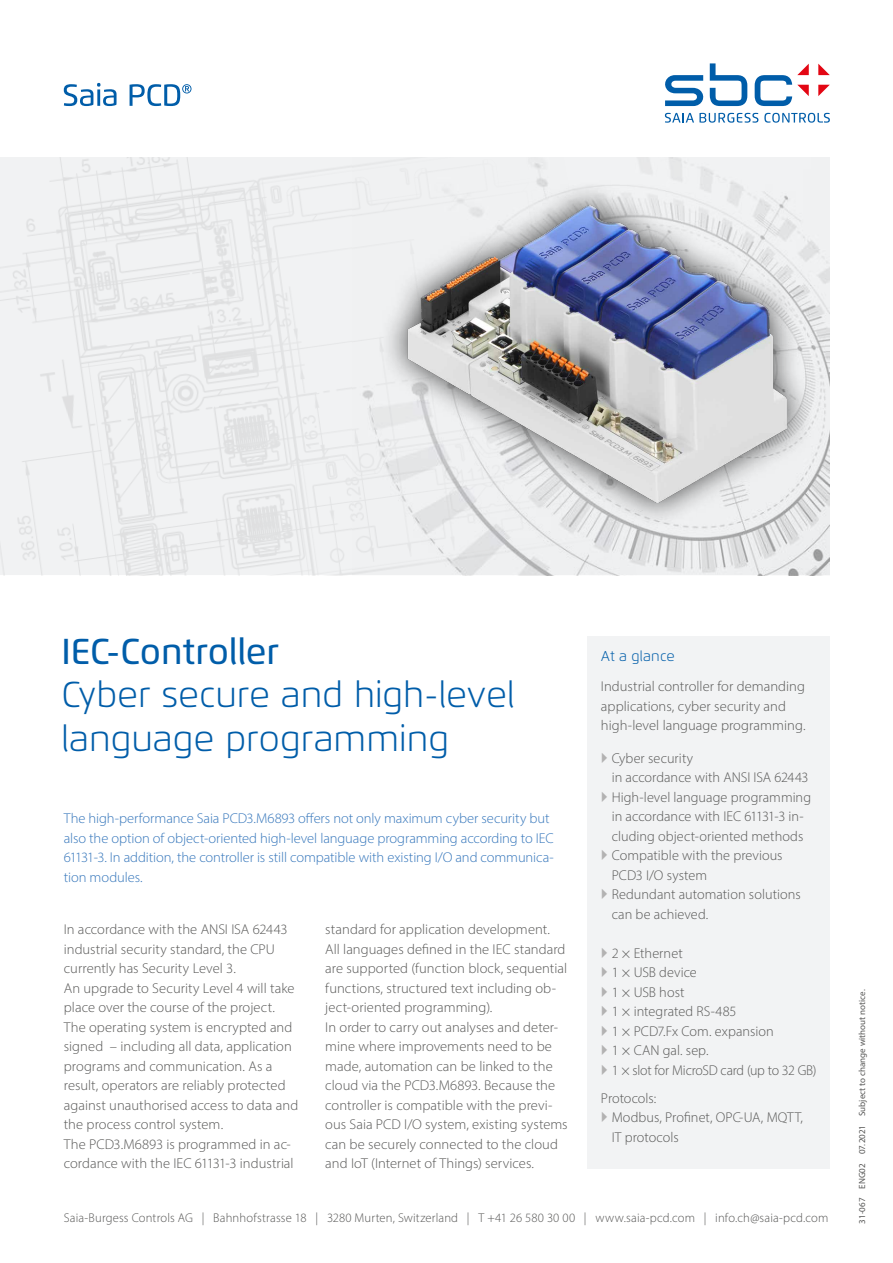
<style>
.page{position:relative;width:893px;height:1263px;background:#fff}
.page>*{position:absolute;margin:0;border:0;box-sizing:border-box;transform-origin:0 0}
.Headline{font:300 36px/43.2px "Flexo";color:#005da9}
.Headline-2{font:500 36px "Flexo";letter-spacing:-.005em;color:#005da9}
.copy{font:300 14.25px/19.5px "Myriad Pro";letter-spacing:.005em;color:#575756}
.Introtext{font:300 14.25px/19.5px "Myriad Pro";letter-spacing:-.005em;color:#3576bb}
.copy-2{font:300 14.25px "Myriad Pro";letter-spacing:-.015em;color:#575756}
.copy_Head{font:300 14.25px "Flexo";letter-spacing:.01em;color:#005da9}
.copy-3{font:300 12.75px "Myriad Pro";letter-spacing:.01em;color:#575756}
.t1{font:9px "Myriad Pro";color:#575756}
</style>
<div class="page">
<svg style="left:665px;top:63px;width:165px;height:43px"></svg>
<svg style="left:665px;top:113px;width:93px;height:10px"></svg>
<svg style="left:764px;top:113px;width:66px;height:10px"></svg>
<img style="left:0;top:157px;width:353px;height:418px">
<svg style="left:64px;top:83px;width:53px;height:23px"></svg>
<svg style="left:130px;top:84px;width:61px;height:22px"></svg>
<img style="left:353px;top:157px;width:476px;height:418px">
<div style="left:587px;top:636px;width:242px;height:532px;background:#f2f3f4"></div>
<div style="left:379px;top:178px;width:435px;height:351px;background:#000;opacity:.75"></div>
<img style="left:407px;top:205px;width:379px;height:297px">
<p class="Headline-2" style="left:62px;top:630px;width:219px">IEC-Controller</p>
<p class="Headline" style="left:62px;top:673px;width:455px">Cyber secure and high-level language programming</p>
<p class="Introtext" style="left:64px;top:809px;width:491px">The high-performance Saia PCD3.M6893 offers not only maximum cyber security but also the option of object-oriented high-level language programming according to IEC 61131-3. In addition, the controller is still compatible with existing I/O and communica&shy;tion modules.</p>
<p class="copy" style="left:64px;top:920px;width:236px">In accordance with the ANSI ISA 62443 industrial security standard, the CPU currently has Security Level 3.<br>An upgrade to Security Level 4 will take place over the course of the project.<br>The operating system is encrypted and signed – including all data, application programs and communication. As a result, operators are reliably protected against unauthorised access to data and the process control system.<br>The PCD3.M6893 is programmed in ac&shy;cordance with the IEC 61131-3 industrial</p>
<p class="copy" style="left:325px;top:920px;width:244px">standard for application development.<br>All languages defined in the IEC standard are supported (function block, sequential functions, structured text including ob&shy;ject-oriented programming).<br>In order to carry out analyses and deter&shy;mine where improvements need to be made, automation can be linked to the cloud via the PCD3.M6893. Because the controller is compatible with the previ&shy;ous Saia PCD I/O system, existing systems can be securely connected to the cloud and IoT (Internet of Things) services.</p>
<p class="copy_Head" style="left:601px;top:648px;width:75px">At a glance</p>
<p class="copy" style="left:601px;top:676px;width:206px">Industrial controller for demanding applications, cyber security and high-level language programming.</p>
<p class="copy" style="left:612px;top:748px;width:198px">Cyber security<br>in accordance with ANSI ISA 62443</p>
<p class="copy" style="left:612px;top:787px;width:201px">High-level language programming in accordance with IEC 61131-3 in&shy;cluding object-oriented methods</p>
<p class="copy" style="left:612px;top:845px;width:172px">Compatible with the previous<br>PCD3 I/O system</p>
<p class="copy" style="left:612px;top:884px;width:191px">Redundant automation solutions can be achieved.</p>
<p class="copy" style="left:612px;top:943px;width:73px">2 × Ethernet</p>
<p class="copy" style="left:612px;top:962px;width:87px">1 × USB device</p>
<p class="copy" style="left:612px;top:982px;width:74px">1 × USB host</p>
<p class="copy" style="left:612px;top:1001px;width:126px">1 × integrated RS-485</p>
<p class="copy" style="left:612px;top:1021px;width:164px">1 × PCD7.Fx Com. expansion</p>
<p class="copy" style="left:612px;top:1040px;width:98px">1 × CAN gal. sep.</p>
<p class="copy-2" style="left:612px;top:1061px;width:206px">1 × slot for MicroSD card (up to 32 GB)</p>
<p class="copy" style="left:601px;top:1088px;width:57px">Protocols:</p>
<p class="copy" style="left:612px;top:1107px;width:193px">Modbus, Profinet, OPC-UA, MQTT,<br>IT protocols</p>
<p class="copy-3" style="left:64px;top:1209px;width:766px">Saia-Burgess Controls AG | Bahnhofstrasse 18 | 3280 Murten, Switzerland | T +41 26 580 30 00 | www.saia-pcd.com | info.ch@saia-pcd.com</p>
<p class="t1" style="left:857px;top:1224px;width:236px;rotate:-90deg">31-067 ENG02 07.2021 Subject to change without notice.</p>
</div>
